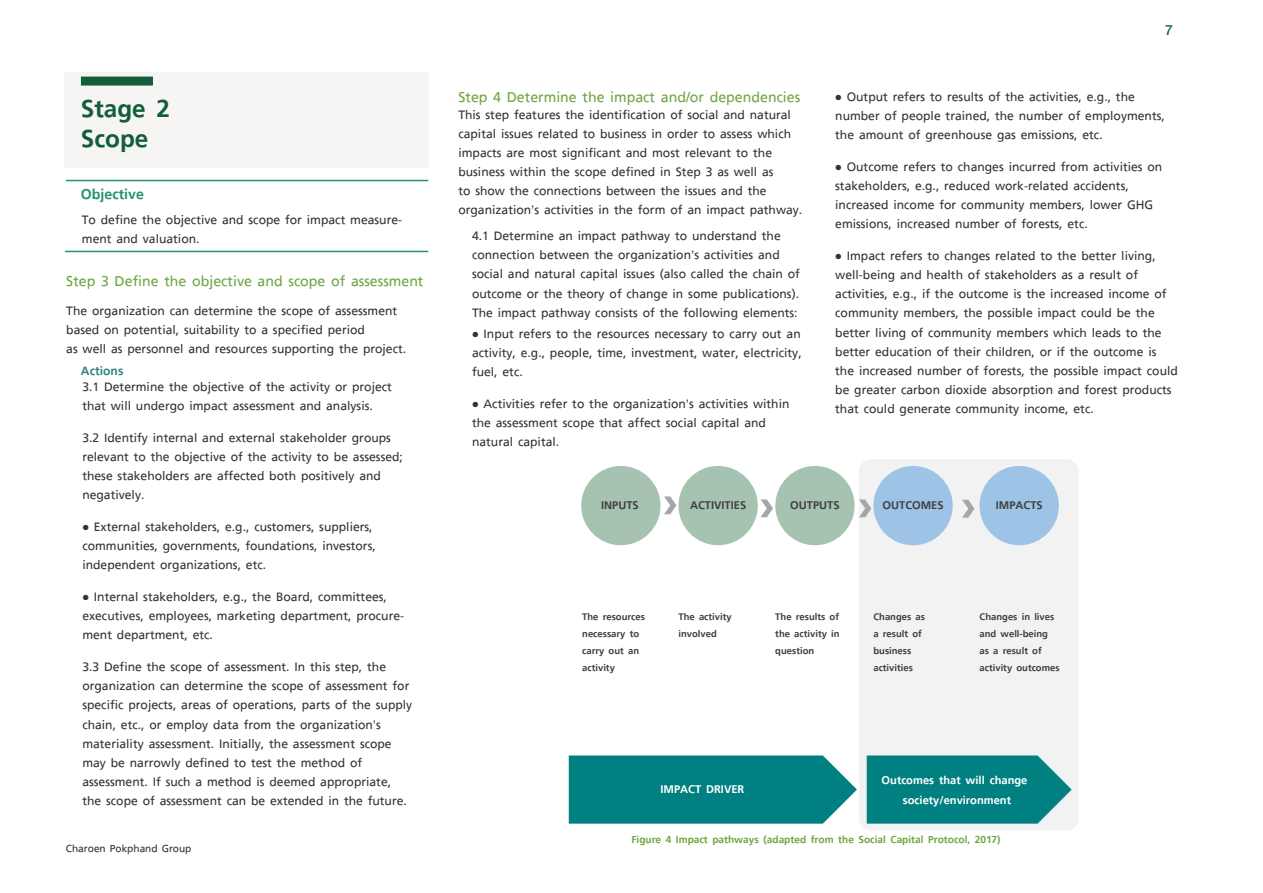
<style>
.page{position:relative;width:1263px;height:893px;background:#fff}
.page>*{position:absolute;margin:0;border:0;box-sizing:border-box;transform-origin:0 0}
.t1{font:700 36px/30px "True";color:#125e3a}
.t2{font:500 21px "True";color:#70a642}
.t3{font:700 21px "True";color:#259371}
.t4{font:21px "True Text B Bold";color:#126942}
.t5{font:500 18px/19px "True";color:#333}
.t6{font:700 18px "True";color:#338585}
.t7{font:700 16.5px/19.8px "True";color:#fff;text-align:center}
.t8{font:700 16.5px "True";color:#404040}
.t9{font:700 15px "True";color:#70a642}
.t10{font:500 15px "True";color:#333}
.t11{font:700 14.1px/16.8px "True";color:#404040}
</style>
<div class="page">
<hr style="left:66px;top:180px;width:362px;height:1px;background:#259371">
<hr style="left:65px;top:251px;width:363px;height:1px;background:#259371">
<div style="left:64px;top:72px;width:365px;height:96px;background:#f7f5f4"></div>
<div style="left:81px;top:77px;width:72px;height:9px;background:#125e3a"></div>
<div style="left:859px;top:459px;width:220px;height:372px;background:#f2f2f2;border-radius:12px"></div>
<div style="left:581px;top:466px;width:79px;height:79px;background:#a6c2b1;border-radius:50%"></div>
<div style="left:678px;top:466px;width:80px;height:79px;background:#a6c2b1;border-radius:50%"></div>
<div style="left:775px;top:466px;width:79px;height:79px;background:#a6c2b1;border-radius:50%"></div>
<div style="left:873px;top:466px;width:80px;height:79px;background:#9dc3e6;border-radius:50%"></div>
<div style="left:979px;top:466px;width:80px;height:79px;background:#9dc3e6;border-radius:50%"></div>
<svg style="left:664px;top:496px;width:12px;height:18px"></svg>
<svg style="left:760px;top:499px;width:13px;height:18px"></svg>
<svg style="left:859px;top:500px;width:12px;height:17px"></svg>
<svg style="left:962px;top:500px;width:12px;height:18px"></svg>
<svg style="left:569px;top:755px;width:288px;height:69px;background:#108888"></svg>
<svg style="left:867px;top:755px;width:205px;height:69px;background:#178a8a"></svg>
<h1 class="t1" style="left:81px;top:94px;width:91px">Stage 2<br>Scope</h1>
<p class="t3" style="left:81px;top:183px;width:65px">Objective</p>
<p class="t5" style="left:82px;top:210px;width:322px">To define the objective and scope for impact measure&shy;ment and valuation.</p>
<p class="t2" style="left:66px;top:270px;width:359px">Step 3 Define the objective and scope of assessment</p>
<p class="t5" style="left:66px;top:301px;width:341px">The organization can determine the scope of assessment based on potential, suitability to a specified period<br>as well as personnel and resources supporting the project.</p>
<p class="t6" style="left:81px;top:361px;width:44px">Actions</p>
<p class="t5" style="left:82px;top:377px;width:311px">3.1 Determine the objective of the activity or project that will undergo impact assessment and analysis.</p>
<p class="t5" style="left:82px;top:428px;width:322px">3.2 Identify internal and external stakeholder groups relevant to the objective of the activity to be assessed; these stakeholders are affected both positively and negatively.</p>
<p class="t5" style="left:82px;top:517px;width:295px">• External stakeholders, e.g., customers, suppliers, communities, governments, foundations, investors, independent organizations, etc.</p>
<p class="t5" style="left:82px;top:587px;width:323px">• Internal stakeholders, e.g., the Board, committees, executives, employees, marketing department, procure&shy;ment department, etc.</p>
<p class="t5" style="left:82px;top:657px;width:331px">3.3 Define the scope of assessment. In this step, the organization can determine the scope of assessment for specific projects, areas of operations, parts of the supply chain, etc., or employ data from the organization’s materiality assessment. Initially, the assessment scope may be narrowly defined to test the method of assessment. If such a method is deemed appropriate, the scope of assessment can be extended in the future.</p>
<p class="t10" style="left:66px;top:840px;width:127px">Charoen Pokphand Group</p>
<p class="t2" style="left:458px;top:85px;width:343px">Step 4 Determine the impact and/or dependencies</p>
<p class="t5" style="left:458px;top:105px;width:345px">This step features the identification of social and natural capital issues related to business in order to assess which impacts are most significant and most relevant to the business within the scope defined in Step 3 as well as<br>to show the connections between the issues and the organization’s activities in the form of an impact pathway.</p>
<p class="t5" style="left:472px;top:226px;width:329px">4.1 Determine an impact pathway to understand the connection between the organization’s activities and social and natural capital issues (also called the chain of outcome or the theory of change in some publications).<br>The impact pathway consists of the following elements:</p>
<p class="t5" style="left:472px;top:324px;width:331px;text-align:justify">• Input refers to the resources necessary to carry out an activity, e.g., people, time, investment, water, electricity, fuel, etc.</p>
<p class="t5" style="left:472px;top:394px;width:319px">• Activities refer to the organization’s activities within the assessment scope that affect social capital and natural capital.</p>
<p class="t4" style="left:1165px;top:17px;width:9px">7</p>
<p class="t5" style="left:835px;top:87px;width:331px">• Output refers to results of the activities, e.g., the number of people trained, the number of employments, the amount of greenhouse gas emissions, etc.</p>
<p class="t5" style="left:835px;top:157px;width:329px">• Outcome refers to changes incurred from activities on stakeholders, e.g., reduced work-related accidents, increased income for community members, lower GHG emissions, increased number of forests, etc.</p>
<p class="t5" style="left:835px;top:246px;width:344px">• Impact refers to changes related to the better living, well-being and health of stakeholders as a result of activities, e.g., if the outcome is the increased income of community members, the possible impact could be the better living of community members which leads to the better education of their children, or if the outcome is the increased number of forests, the possible impact could be greater carbon dioxide absorption and forest products that could generate community income, etc.</p>
<p class="t8" style="left:601px;top:496px;width:39px">INPUTS</p>
<p class="t8" style="left:690px;top:496px;width:58px">ACTIVITIES</p>
<p class="t8" style="left:790px;top:496px;width:51px">OUTPUTS</p>
<p class="t8" style="left:882px;top:496px;width:63px">OUTCOMES</p>
<p class="t8" style="left:996px;top:496px;width:48px">IMPACTS</p>
<p class="t11" style="left:582px;top:608px;width:64px">The resources necessary to carry out an activity</p>
<p class="t11" style="left:678px;top:608px;width:55px">The activity involved</p>
<p class="t11" style="left:775px;top:609px;width:66px;text-align:justify">The results of the activity in question</p>
<p class="t11" style="left:873px;top:609px;width:53px">Changes as a result of business activities</p>
<p class="t11" style="left:979px;top:609px;width:82px">Changes in lives and well-being as a result of activity outcomes</p>
<p class="t7" style="left:660px;top:779px;width:85px">IMPACT DRIVER</p>
<p class="t7" style="left:882px;top:770px;width:147px">Outcomes that will change society/environment</p>
<p class="t9" style="left:631px;top:831px;width:371px">Figure 4 Impact pathways (adapted from the Social Capital Protocol, 2017)</p>
</div>
